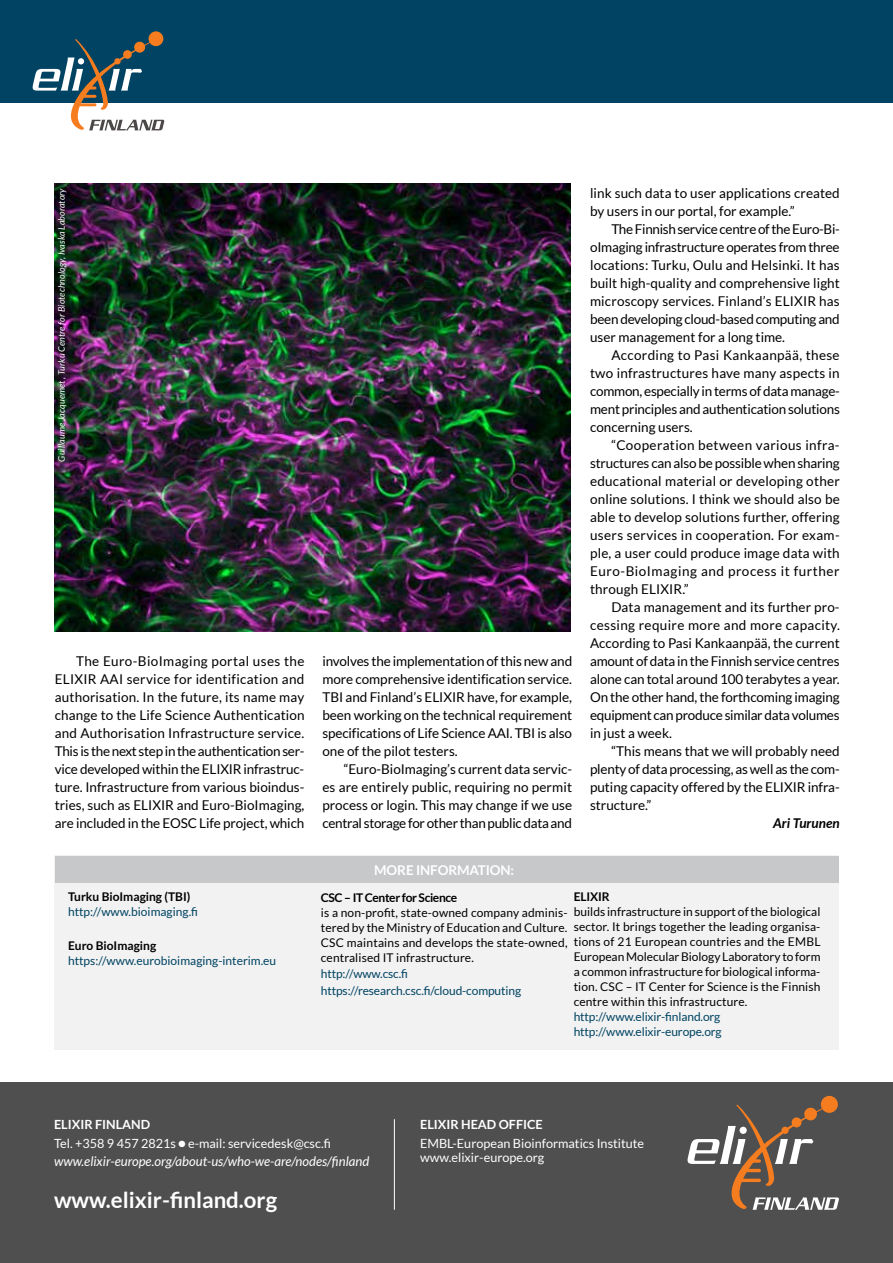
<style>
.page{position:relative;width:893px;height:1263px;background:#fff}
.page>*{position:absolute;margin:0;border:0;box-sizing:border-box;transform-origin:0 0}
.t1{font:700 22.2px "Lato";color:#fff}
.t2{font:13.5px/18px "Lato";letter-spacing:-.005em;color:#000;text-align:justify}
.t3{font:700 13.5px "Lato";letter-spacing:-.01em;color:#fff}
.t4{font:italic 700 13.5px "Lato";color:#000}
.t5{font:italic 13.2px "Lato";color:#fff}
.t6{font:12.6px/18.5px "Lato";color:#fff}
.t7{font:700 12.6px "Lato";color:#fff}
.t8{font:12px/15px "Lato";letter-spacing:.01em;color:#000;text-align:justify}
.t9{font:12px/16.5px "Lato";letter-spacing:-.01em;color:#004362}
.t10{font:700 12px "Lato";color:#000}
.t11{font:700 12px "Lato";letter-spacing:-.03em;color:#000}
.t12{font:italic 9px "Lato";letter-spacing:.01em;color:#fff}
.s1{font-weight:700}
</style>
<div class="page">
<img style="left:54px;top:184px;width:517px;height:447px">
<div style="left:0;top:0;width:893px;height:102px;background:#004362"></div>
<svg style="left:33px;top:31px;width:132px;height:100px"></svg>
<div style="left:54px;top:855px;width:785px;height:195px;background:#f2f2f2"></div>
<div style="left:55px;top:856px;width:783px;height:26px;background:#c7c8ca"></div>
<div style="left:0;top:1083px;width:893px;height:180px;background:#4f4f4f"></div>
<hr style="left:394px;top:1119px;width:1px;height:91px;background:#fff">
<svg style="left:687px;top:1096px;width:152px;height:114px"></svg>
<p class="t12" style="left:56px;top:462px;width:275px;rotate:-90deg">Guillaume Jacquemet , Turku Centre for Biotechnology, Ivaska Laboratory</p>
<p class="t2" style="left:55px;top:652px;width:251px;text-indent:21px">The Euro-BioImaging portal uses the ELIXIR AAI service for identification and authorisation. In the future, its name may change to the Life Science Authentication and Authorisation Infrastructure service.<br>This is the next step in the authentication ser&shy;vice developed within the ELIXIR infrastruc&shy;ture. Infrastructure from various bioindus&shy;tries, such as ELIXIR and Euro-BioImaging, are included in the EOSC Life project, which</p>
<p class="t2" style="left:322px;top:652px;width:251px">involves the implementation of this new and more comprehensive identification service.<br>TBI and Finland’s ELIXIR have, for example, been working on the technical requirement specifications of Life Science AAI. TBI is also one of the pilot testers.</p>
<p class="t2" style="left:322px;top:760px;width:251px;text-indent:21px">“Euro-BioImaging’s current data servic&shy;es are entirely public, requiring no permit process or login. This may change if we use central storage for other than public data and</p>
<p class="t2" style="left:590px;top:184px;width:251px">link such data to user applications created by users in our portal, for example.”</p>
<p class="t2" style="left:590px;top:220px;width:251px;text-indent:21px">The Finnish service centre of the Euro-Bi&shy;oImaging infrastructure operates from three locations: Turku, Oulu and Helsinki. It has built high-quality and comprehensive light microscopy services. Finland’s ELIXIR has been developing cloud-based computing and user management for a long time.</p>
<p class="t2" style="left:590px;top:346px;width:251px;text-indent:21px">According to Pasi Kankaanpää, these two infrastructures have many aspects in common, especially in terms of data manage&shy;ment principles and authentication solutions concerning users.</p>
<p class="t2" style="left:590px;top:436px;width:251px;text-indent:21px">“Cooperation between various infra&shy;structures can also be possible when sharing educational material or developing other online solutions. I think we should also be able to develop solutions further, offering users services in cooperation. For exam&shy;ple, a user could produce image data with Euro-BioImaging and process it further through ELIXIR.”</p>
<p class="t2" style="left:590px;top:598px;width:251px;text-indent:21px">Data management and its further pro&shy;cessing require more and more capacity.<br>According to Pasi Kankaanpää, the current amount of data in the Finnish service centres alone can total around 100 terabytes a year.<br>On the other hand, the forthcoming imaging equipment can produce similar data volumes in just a week.</p>
<p class="t2" style="left:590px;top:742px;width:251px;text-indent:21px">“This means that we will probably need plenty of data processing, as well as the com&shy;puting capacity offered by the ELIXIR infra&shy;structure.”</p>
<p class="t4" style="left:773px;top:815px;width:68px">Ari Turunen</p>
<p class="t10" style="left:68px;top:889px;width:124px">Turku BioImaging (TBI)</p>
<p class="t9" style="left:68px;top:903px;width:132px">http://www.bioimaging.fi</p>
<p class="t10" style="left:68px;top:938px;width:90px">Euro BioImaging</p>
<p class="t9" style="left:68px;top:952px;width:210px">https://www.eurobioimaging-interim.eu</p>
<p class="t3" style="left:374px;top:862px;width:141px">MORE INFORMATION:</p>
<p class="t11" style="left:321px;top:890px;width:138px">CSC – IT Center for Science</p>
<p class="t8" style="left:321px;top:905px;width:248px">is a non-profit, state-owned company adminis&shy;tered by the Ministry of Education and Culture.<br>CSC maintains and develops the state-owned, centralised IT infrastructure.</p>
<p class="t9" style="left:321px;top:966px;width:202px">http://www.csc.fi https://research.csc.fi/cloud-computing</p>
<p class="t10" style="left:574px;top:889px;width:38px">ELIXIR</p>
<p class="t8" style="left:574px;top:904px;width:248px">builds infrastructure in support of the biological sector. It brings together the leading organisa&shy;tions of 21 European countries and the EMBL European Molecular Biology Laboratory to form a common infrastructure for biological informa&shy;tion. CSC – IT Center for Science is the Finnish centre within this infrastructure.</p>
<p class="t9" style="left:574px;top:1009px;width:150px;line-height:15px">http://www.elixir-finland.org http://www.elixir-europe.org</p>
<p class="t6" style="left:54px;top:1115px;width:278px"><span class="s1">ELIXIR FINLAND<br></span>Tel. +358 9 457 2821s ● e-mail: servicedesk@csc.fi</p>
<p class="t5" style="left:54px;top:1154px;width:317px">www.elixir-europe.org/about-us/who-we-are/nodes/finland</p>
<h1 class="t1" style="left:54px;top:1187px;width:225px">www.elixir-finland.org</h1>
<p class="t7" style="left:420px;top:1117px;width:124px">ELIXIR HEAD OFFICE</p>
<p class="t6" style="left:420px;top:1136px;width:226px;line-height:14.1px">EMBL-European Bioinformatics Institute www.elixir-europe.org</p>
</div>
